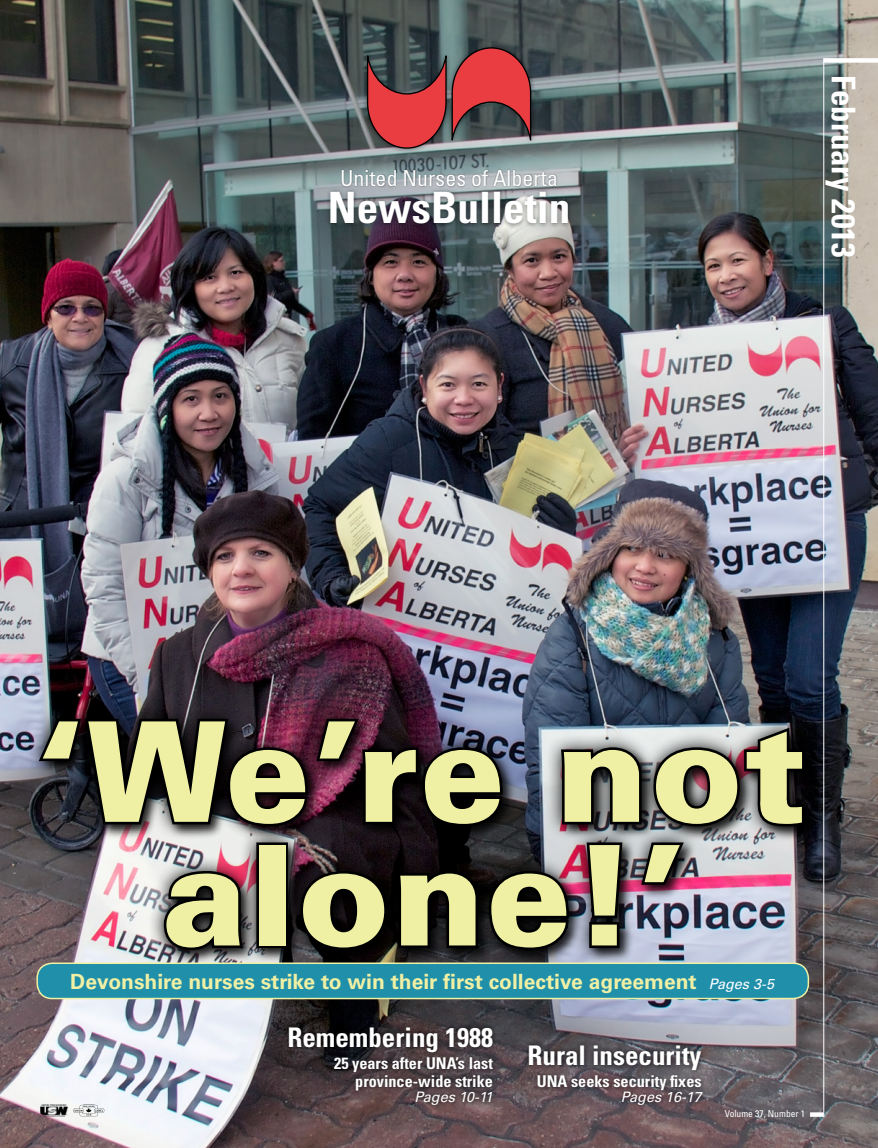
<style>
.page{position:relative;width:878px;height:1148px;background:#fff}
.page>*{position:absolute;margin:0;border:0;box-sizing:border-box;transform-origin:0 0}
.t1{font:900 139.05px/123.6px "Univers";letter-spacing:.015em;color:#f0f0a5;text-align:center}
.t2{font:700 condensed 43.2px "Univers";color:#fff}
.t3{font:700 condensed 32.7px "Univers";color:#fff}
.t4{font:700 condensed 27px "Univers";color:#fff}
.t5{font:condensed 22.05px "Univers";color:#fff}
.t6{font:700 21px "Univers";color:#f0f0a5}
.t7{font:700 condensed 16.2px/18px "Univers";color:#fff;text-align:right}
.t8{font:italic 14.4px "Univers";letter-spacing:-.005em;color:#fff}
.t9{font:condensed 9.6px "Univers";color:#fff}
.s1{font-weight:400;font-style:italic;font-size:14.4px;color:#fff}
</style>
<div class="page">
<img style="left:0;top:0;width:878px;height:1148px">
<div style="left:823px;top:58px;width:55px;height:5px;background:#fff"></div>
<hr style="left:823px;top:58px;width:1px;height:1058px;background:#fff">
<svg style="left:810px;top:1112px;width:13px;height:4px"></svg>
<div style="left:362px;top:42px;width:174px;height:111px;background:#000;opacity:.5"></div>
<svg style="left:367px;top:47px;width:164px;height:102px"></svg>
<div style="left:326px;top:187px;width:247px;height:42px;background:#000;opacity:.5"></div>
<div style="left:340px;top:168px;width:218px;height:20px;background:#000;opacity:.5"></div>
<svg style="left:73px;top:1104px;width:31px;height:12px"></svg>
<img style="left:41px;top:1104px;width:26px;height:12px">
<div style="left:284px;top:1022px;width:423px;height:87px;background:#000;opacity:.75"></div>
<div style="left:24px;top:701px;width:797px;height:265px;background:#000;opacity:.95"></div>
<svg style="left:35px;top:715px;width:470px;height:114px"></svg>
<svg style="left:558px;top:744px;width:86px;height:83px"></svg>
<svg style="left:650px;top:724px;width:157px;height:105px"></svg>
<svg style="left:166px;top:868px;width:79px;height:84px"></svg>
<div style="left:256px;top:842px;width:32px;height:106px;border:5px solid #000"></div>
<svg style="left:298px;top:868px;width:182px;height:84px"></svg>
<svg style="left:486px;top:868px;width:85px;height:84px"></svg>
<svg style="left:584px;top:840px;width:41px;height:110px"></svg>
<svg style="left:638px;top:840px;width:49px;height:48px"></svg>
<div style="left:37px;top:963px;width:771px;height:35px;background:#1f8faa;border-radius:15px"></div>
<div style="left:36px;top:962px;width:773px;height:37px;border:2px solid #f0f0a5;border-radius:15px"></div>
<p class="t5" style="left:340px;top:164px;width:219px">United Nurses of Alberta</p>
<h2 class="t2" style="left:328px;top:181px;width:244px">NewsBulletin</h2>
<h3 class="t3" style="left:863px;top:75px;width:183px;rotate:90deg">February 2013</h3>
<p class="t1" style="left:39px;top:707px;width:769px">‘We’re not alone!’</p>
<p class="t6" style="left:70px;top:969px;width:705px">Devonshire nurses strike to win their first collective agreement <span class="s1">Pages 3-5</span></p>
<p class="t4" style="left:287px;top:1020px;width:207px">Remembering 1988</p>
<p class="t7" style="left:334px;top:1054px;width:160px">25 years after UNA’s last province-wide strike</p>
<p class="t8" style="left:414px;top:1088px;width:80px">Pages 10-11</p>
<p class="t4" style="left:527px;top:1038px;width:175px">Rural insecurity</p>
<p class="t7" style="left:537px;top:1072px;width:166px">UNA seeks security fixes</p>
<p class="t8" style="left:620px;top:1088px;width:82px">Pages 16-17</p>
<p class="t9" style="left:724px;top:1107px;width:82px">Volume 37, Number 1</p>
</div>
